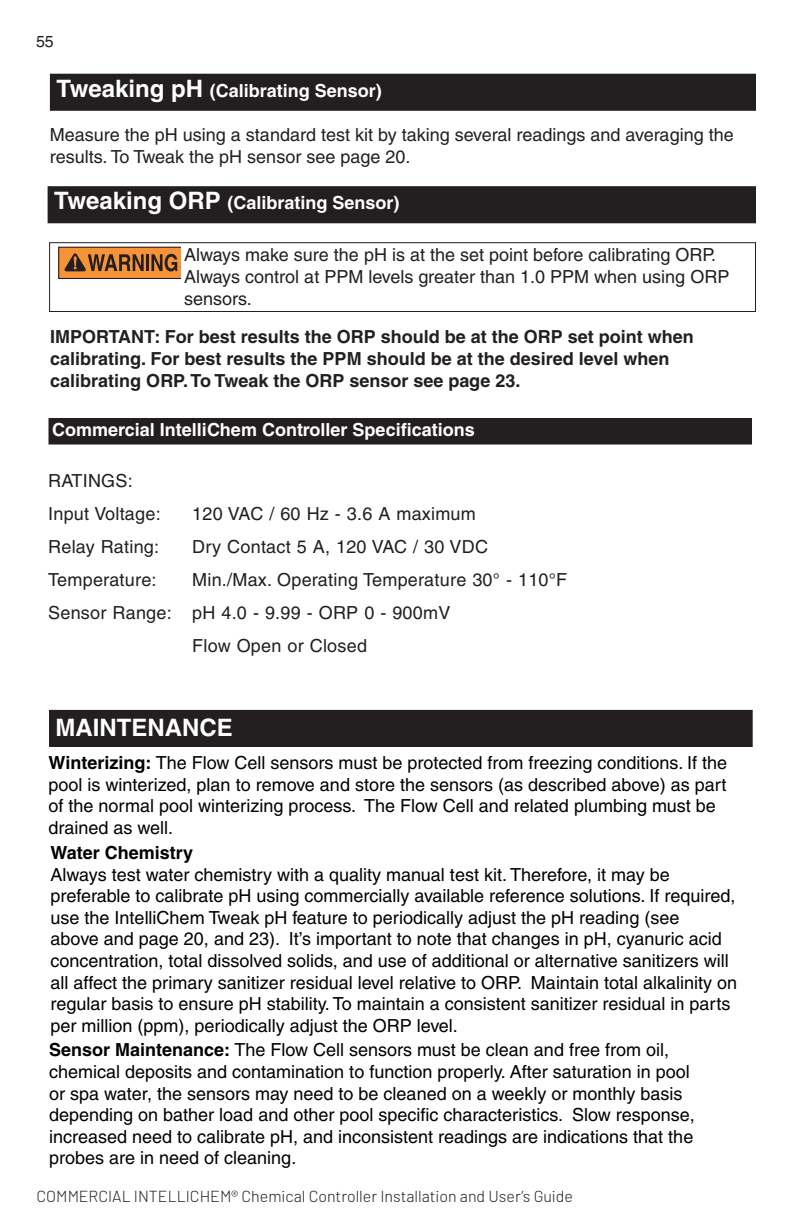
<style>
.page{position:relative;width:792px;height:1224px;background:#fff}
.page>*{position:absolute;margin:0;border:0;box-sizing:border-box;transform-origin:0 0}
.Heading_1{font:700 24px "Helvetica";color:#fff}
.Heading_2{font:18px/21.6px "Helvetica";color:#000}
.Body_Text__Menu{font:18px/21.6px "Helvetica";color:#231f20}
.Bullet{font:18px "Helvetica";letter-spacing:.015em;color:#231f20}
.t1{font:700 18px/21.6px "Helvetica";color:#231f20}
.Heading_1-2{font:700 18px "Helvetica";color:#fff}
.Body_Text_2{font:700 18px "Helvetica";color:#fff}
.t2{font:300 16px "Barlow";color:#231f20}
.t3{font:16px "Helvetica";color:#231f20}
.s1{font-size:24px}
.s2{font-weight:700}
</style>
<div class="page">
<div style="left:50px;top:74px;width:705px;height:36px;background:#231f20"></div>
<div style="left:50px;top:74px;width:706px;height:37px;border:1px solid #231f20"></div>
<div style="left:48px;top:187px;width:707px;height:36px;background:#231f20"></div>
<div style="left:48px;top:186px;width:708px;height:37px;border:1px solid #231f20"></div>
<svg style="left:58px;top:247px;width:123px;height:32px"></svg>
<div style="left:49px;top:242px;width:707px;height:70px;border:1px solid #231f20"></div>
<div style="left:49px;top:419px;width:702px;height:25px;background:#231f20"></div>
<div style="left:48px;top:418px;width:704px;height:27px;border:1px solid #231f20"></div>
<div style="left:50px;top:710px;width:702px;height:36px;background:#231f20"></div>
<div style="left:49px;top:710px;width:704px;height:37px;border:1px solid #231f20"></div>
<p class="t3" style="left:36px;top:32px;width:19px">55</p>
<p class="Heading_1-2" style="left:57px;top:80px;width:327px"><span class="s1">Tweaking pH</span> (Calibrating Sensor)</p>
<p class="Body_Text__Menu" style="left:50px;top:124px;width:685px">Measure the pH using a standard test kit by taking several readings and averaging the results. To Tweak the pH sensor see page 20.</p>
<p class="Heading_1-2" style="left:54px;top:192px;width:347px"><span class="s1">Tweaking ORP</span> (Calibrating Sensor)</p>
<p class="Body_Text__Menu" style="left:184px;top:244px;width:547px">Always make sure the pH is at the set point before calibrating ORP.<br>Always control at PPM levels greater than 1.0 PPM when using ORP sensors.</p>
<p class="t1" style="left:50px;top:326px;width:645px">IMPORTANT: For best results the ORP should be at the ORP set point when calibrating. For best results the PPM should be at the desired level when calibrating ORP. To Tweak the ORP sensor see page 23.</p>
<p class="Body_Text_2" style="left:52px;top:418px;width:424px">Commercial IntelliChem Controller Specifications</p>
<p class="Bullet" style="left:48px;top:470px;width:86px">RATINGS:</p>
<p class="Bullet" style="left:48px;top:503px;width:114px">Input Voltage:</p>
<p class="Bullet" style="left:192px;top:503px;width:285px">120 VAC / 60 Hz - 3.6 A maximum</p>
<p class="Bullet" style="left:48px;top:536px;width:113px">Relay Rating:</p>
<p class="Bullet" style="left:192px;top:536px;width:297px">Dry Contact 5 A, 120 VAC / 30 VDC</p>
<p class="Bullet" style="left:48px;top:569px;width:110px">Temperature:</p>
<p class="Bullet" style="left:192px;top:569px;width:377px">Min./Max. Operating Temperature 30° - 110°F</p>
<p class="Bullet" style="left:48px;top:602px;width:404px">Sensor Range: pH 4.0 - 9.99 - ORP 0 - 900mV</p>
<p class="Bullet" style="left:192px;top:635px;width:176px">Flow Open or Closed</p>
<p class="Heading_1" style="left:56px;top:713px;width:179px">MAINTENANCE</p>
<p class="Heading_2" style="left:49px;top:752px;width:680px"><span class="s2">Winterizing:</span> The Flow Cell sensors must be protected from freezing conditions. If the pool is winterized, plan to remove and store the sensors (as described above) as part of the normal pool winterizing process. The Flow Cell and related plumbing must be drained as well.</p>
<p class="Heading_2" style="left:51px;top:842px;width:688px"><span class="s2">Water Chemistry<br></span>Always test water chemistry with a quality manual test kit. Therefore, it may be preferable to calibrate pH using commercially available reference solutions. If required, use the IntelliChem Tweak pH feature to periodically adjust the pH reading (see<br>above and page 20, and 23). It’s important to note that changes in pH, cyanuric acid concentration, total dissolved solids, and use of additional or alternative sanitizers will all affect the primary sanitizer residual level relative to ORP. Maintain total alkalinity on regular basis to ensure pH stability. To maintain a consistent sanitizer residual in parts per million (ppm), periodically adjust the ORP level.</p>
<p class="Heading_2" style="left:49px;top:1039px;width:647px"><span class="s2">Sensor Maintenance:</span> The Flow Cell sensors must be clean and free from oil, chemical deposits and contamination to function properly. After saturation in pool or spa water, the sensors may need to be cleaned on a weekly or monthly basis depending on bather load and other pool specific characteristics. Slow response, increased need to calibrate pH, and inconsistent readings are indications that the probes are in need of cleaning.</p>
<p class="t2" style="left:37px;top:1186px;width:538px">COMMERCIAL INTELLICHEM® Chemical Controller Installation and User’s Guide</p>
</div>
